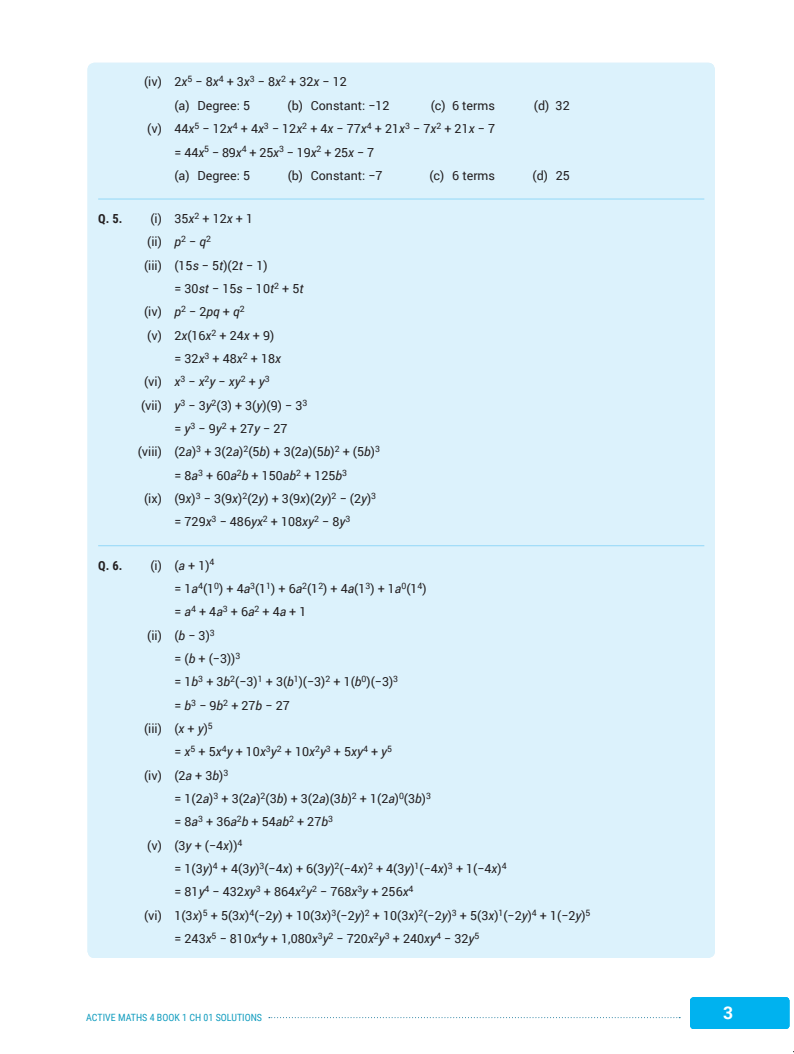
<style>
.page{position:relative;width:794px;height:1054px;background:#fff}
.page>*{position:absolute;margin:0;border:0;box-sizing:border-box;transform-origin:0 0}
.t1{font:700 17.5px "Roboto";color:#fff}
.t2{font:12.5px/23.4px "Roboto";color:#231f20}
.t3{font:700 12.5px "Roboto Condensed";color:#231f20}
.t4{font:10px "Roboto Condensed";color:#129dbf}
.s1{font-style:italic}
</style>
<div class="page">
<svg style="left:269px;top:1017px;width:411px;height:1px"></svg>
<div style="left:690px;top:997px;width:99px;height:32px;background:#00b2ef;border-radius:4px"></div>
<div style="left:87px;top:63px;width:628px;height:895px;background:#dcf2fc;border-radius:7px"></div>
<hr style="left:98px;top:198px;width:606px;height:2px;background:#a1ddf8">
<hr style="left:98px;top:545px;width:606px;height:1px;background:#a1ddf8">
<p class="t2" style="left:174px;top:70px;width:174px;text-indent:-30px">(iv) 2<span class="s1">x</span><sup>5</sup> − 8<span class="s1">x</span><sup>4</sup> + 3<span class="s1">x</span><sup>3</sup> − 8<span class="s1">x</span><sup>2</sup> + 32<span class="s1">x</span> − 12 (a) Degree: 5</p>
<p class="t2" style="left:288px;top:93px;width:104px">(b) Constant: −12</p>
<p class="t2" style="left:431px;top:93px;width:66px">(c) 6 terms</p>
<p class="t2" style="left:534px;top:93px;width:37px">(d) 32</p>
<p class="t2" style="left:174px;top:117px;width:322px;text-indent:-27px">(v) 44<span class="s1">x</span><sup>5</sup> − 12<span class="s1">x</span><sup>4</sup> + 4<span class="s1">x</span><sup>3</sup> − 12<span class="s1">x</span><sup>2</sup> + 4<span class="s1">x</span> − 77<span class="s1">x</span><sup>4</sup> + 21<span class="s1">x</span><sup>3</sup> − 7<span class="s1">x</span><sup>2</sup> + 21<span class="s1">x</span> − 7 = 44<span class="s1">x</span><sup>5</sup> − 89<span class="s1">x</span><sup>4</sup> + 25<span class="s1">x</span><sup>3</sup> − 19<span class="s1">x</span><sup>2</sup> + 25<span class="s1">x</span> − 7<br>(a) Degree: 5</p>
<p class="t2" style="left:288px;top:163px;width:96px">(b) Constant: −7</p>
<p class="t2" style="left:429px;top:163px;width:67px">(c) 6 terms</p>
<p class="t2" style="left:532px;top:163px;width:39px">(d) 25</p>
<p class="t3" style="left:98px;top:210px;width:26px">Q. 5.</p>
<p class="t2" style="left:150px;top:206px;width:104px">(i) 35<span class="s1">x</span><sup>2</sup> + 12<span class="s1">x</span> + 1</p>
<p class="t2" style="left:147px;top:230px;width:65px">(ii) <span class="s1">p</span><sup>2</sup> − <span class="s1">q</span><sup>2</sup></p>
<p class="t2" style="left:144px;top:253px;width:125px">(iii) (15<span class="s1">s</span> − 5<span class="s1">t</span>)(2<span class="s1">t</span> − 1)</p>
<p class="t2" style="left:174px;top:276px;width:131px">= 30<span class="s1">st</span> − 15<span class="s1">s</span> − 10<span class="s1">t</span><sup>2</sup> + 5<span class="s1">t</span></p>
<p class="t2" style="left:144px;top:300px;width:102px">(iv) <span class="s1">p</span><sup>2</sup> − 2<span class="s1">pq</span> + <span class="s1">q</span><sup>2</sup></p>
<p class="t2" style="left:147px;top:323px;width:129px">(v) 2<span class="s1">x</span>(16<span class="s1">x</span><sup>2</sup> + 24<span class="s1">x</span> + 9)</p>
<p class="t2" style="left:174px;top:346px;width:108px">= 32<span class="s1">x</span><sup>3</sup> + 48<span class="s1">x</span><sup>2</sup> + 18<span class="s1">x</span></p>
<p class="t2" style="left:144px;top:370px;width:127px">(vi) <span class="s1">x</span><sup>3</sup> − <span class="s1">x</span><sup>2</sup><span class="s1">y</span> − <span class="s1">xy</span><sup>2</sup> + <span class="s1">y</span><sup>3</sup></p>
<p class="t2" style="left:141px;top:393px;width:168px">(vii) <span class="s1">y</span><sup>3</sup> − 3<span class="s1">y</span><sup>2</sup>(3) + 3(<span class="s1">y</span>)(9) − 3<sup>3</sup></p>
<p class="t2" style="left:174px;top:416px;width:115px">=<span class="s1">y</span><sup>3</sup>−9<span class="s1">y</span><sup>2</sup>+27<span class="s1">y</span>−27</p>
<p class="t2" style="left:138px;top:440px;width:244px">(viii) (2<span class="s1">a</span>)<sup>3</sup> + 3(2<span class="s1">a</span>)<sup>2</sup>(5<span class="s1">b</span>) + 3(2<span class="s1">a</span>)(5<span class="s1">b</span>)<sup>2</sup> + (5<span class="s1">b</span>)<sup>3</sup></p>
<p class="t2" style="left:174px;top:463px;width:174px">= 8<span class="s1">a</span><sup>3</sup> + 60<span class="s1">a</span><sup>2</sup><span class="s1">b</span> + 150<span class="s1">ab</span><sup>2</sup> + 125<span class="s1">b</span><sup>3</sup></p>
<p class="t2" style="left:144px;top:486px;width:233px">(ix) (9<span class="s1">x</span>)<sup>3</sup> − 3(9<span class="s1">x</span>)<sup>2</sup>(2<span class="s1">y</span>) + 3(9<span class="s1">x</span>)(2<span class="s1">y</span>)<sup>2</sup> − (2<span class="s1">y</span>)<sup>3</sup></p>
<p class="t2" style="left:174px;top:510px;width:177px">= 729<span class="s1">x</span><sup>3</sup> − 486<span class="s1">yx</span><sup>2</sup> + 108<span class="s1">xy</span><sup>2</sup> − 8<span class="s1">y</span><sup>3</sup></p>
<p class="t3" style="left:98px;top:556px;width:26px">Q. 6.</p>
<p class="t2" style="left:150px;top:553px;width:66px">(i) (<span class="s1">a</span> + 1)<sup>4</sup></p>
<p class="t2" style="left:174px;top:576px;width:254px">= 1<span class="s1">a</span><sup>4</sup>(1<sup>0</sup>) + 4<span class="s1">a</span><sup>3</sup>(1<sup>1</sup>) + 6<span class="s1">a</span><sup>2</sup>(1<sup>2</sup>) + 4<span class="s1">a</span>(1<sup>3</sup>) + 1<span class="s1">a</span><sup>0</sup>(1<sup>4</sup>)</p>
<p class="t2" style="left:174px;top:600px;width:134px">=<span class="s1">a</span><sup>4</sup>+4<span class="s1">a</span><sup>3</sup>+6<span class="s1">a</span><sup>2</sup>+4<span class="s1">a</span> +1</p>
<p class="t2" style="left:147px;top:623px;width:69px">(ii) (<span class="s1">b</span> − 3)<sup>3</sup></p>
<p class="t2" style="left:174px;top:646px;width:67px">= (<span class="s1">b</span> + (−3))<sup>3</sup></p>
<p class="t2" style="left:174px;top:670px;width:225px">= 1<span class="s1">b</span><sup>3</sup> + 3<span class="s1">b</span><sup>2</sup>(−3)<sup>1</sup> + 3(<span class="s1">b</span><sup>1</sup>)(−3)<sup>2</sup> + 1(<span class="s1">b</span><sup>0</sup>)(−3)<sup>3</sup></p>
<p class="t2" style="left:174px;top:693px;width:117px">=<span class="s1">b</span><sup>3</sup>−9<span class="s1">b</span><sup>2</sup>+27<span class="s1">b</span>−27</p>
<p class="t2" style="left:144px;top:716px;width:70px">(iii) (<span class="s1">x</span> + <span class="s1">y</span>)<sup>5</sup></p>
<p class="t2" style="left:174px;top:740px;width:219px">= <span class="s1">x</span><sup>5</sup> + 5<span class="s1">x</span><sup>4</sup><span class="s1">y</span> + 10<span class="s1">x</span><sup>3</sup><span class="s1">y</span><sup>2</sup> + 10<span class="s1">x</span><sup>2</sup><span class="s1">y</span><sup>3</sup> + 5<span class="s1">xy</span><sup>4</sup> + <span class="s1">y</span><sup>5</sup></p>
<p class="t2" style="left:144px;top:763px;width:86px">(iv) (2<span class="s1">a</span> + 3<span class="s1">b</span>)<sup>3</sup></p>
<p class="t2" style="left:174px;top:786px;width:258px">= 1(2<span class="s1">a</span>)<sup>3</sup> + 3(2<span class="s1">a</span>)<sup>2</sup>(3<span class="s1">b</span>) + 3(2<span class="s1">a</span>)(3<span class="s1">b</span>)<sup>2</sup> + 1(2<span class="s1">a</span>)<sup>0</sup>(3<span class="s1">b</span>)<sup>3</sup></p>
<p class="t2" style="left:174px;top:810px;width:160px">= 8<span class="s1">a</span><sup>3</sup> + 36<span class="s1">a</span><sup>2</sup><span class="s1">b</span> + 54<span class="s1">ab</span><sup>2</sup> + 27<span class="s1">b</span><sup>3</sup></p>
<p class="t2" style="left:147px;top:833px;width:97px">(v) (3<span class="s1">y</span> + (−4<span class="s1">x</span>))<sup>4</sup></p>
<p class="t2" style="left:174px;top:856px;width:334px">= 1(3<span class="s1">y</span>)<sup>4</sup> + 4(3<span class="s1">y</span>)<sup>3</sup>(−4<span class="s1">x</span>) + 6(3<span class="s1">y</span>)<sup>2</sup>(−4<span class="s1">x</span>)<sup>2</sup> + 4(3<span class="s1">y</span>)<sup>1</sup>(−4<span class="s1">x</span>)<sup>3</sup> + 1(−4<span class="s1">x</span>)<sup>4</sup></p>
<p class="t2" style="left:174px;top:880px;width:241px">= 81<span class="s1">y</span><sup>4</sup> − 432<span class="s1">xy</span><sup>3</sup> + 864<span class="s1">x</span><sup>2</sup><span class="s1">y</span><sup>2</sup> − 768<span class="s1">x</span><sup>3</sup><span class="s1">y</span> + 256<span class="s1">x</span><sup>4</sup></p>
<p class="t2" style="left:144px;top:903px;width:448px">(vi) 1(3<span class="s1">x</span>)<sup>5</sup> + 5(3<span class="s1">x</span>)<sup>4</sup>(−2<span class="s1">y</span>) + 10(3<span class="s1">x</span>)<sup>3</sup>(−2<span class="s1">y</span>)<sup>2</sup> + 10(3<span class="s1">x</span>)<sup>2</sup>(−2<span class="s1">y</span>)<sup>3</sup> + 5(3<span class="s1">x</span>)<sup>1</sup>(−2<span class="s1">y</span>)<sup>4</sup> + 1(−2<span class="s1">y</span>)<sup>5</sup></p>
<p class="t2" style="left:174px;top:926px;width:306px">= 243<span class="s1">x</span><sup>5</sup> − 810<span class="s1">x</span><sup>4</sup><span class="s1">y</span> + 1,080<span class="s1">x</span><sup>3</sup><span class="s1">y</span><sup>2</sup> − 720<span class="s1">x</span><sup>2</sup><span class="s1">y</span><sup>3</sup> + 240<span class="s1">xy</span><sup>4</sup> − 32<span class="s1">y</span><sup>5</sup></p>
<p class="t4" style="left:86px;top:1010px;width:177px">ACTIVE MATHS 4 BOOK 1 CH 01 SOLUTIONS</p>
<p class="t1" style="left:723px;top:1000px;width:12px">3</p>
</div>
